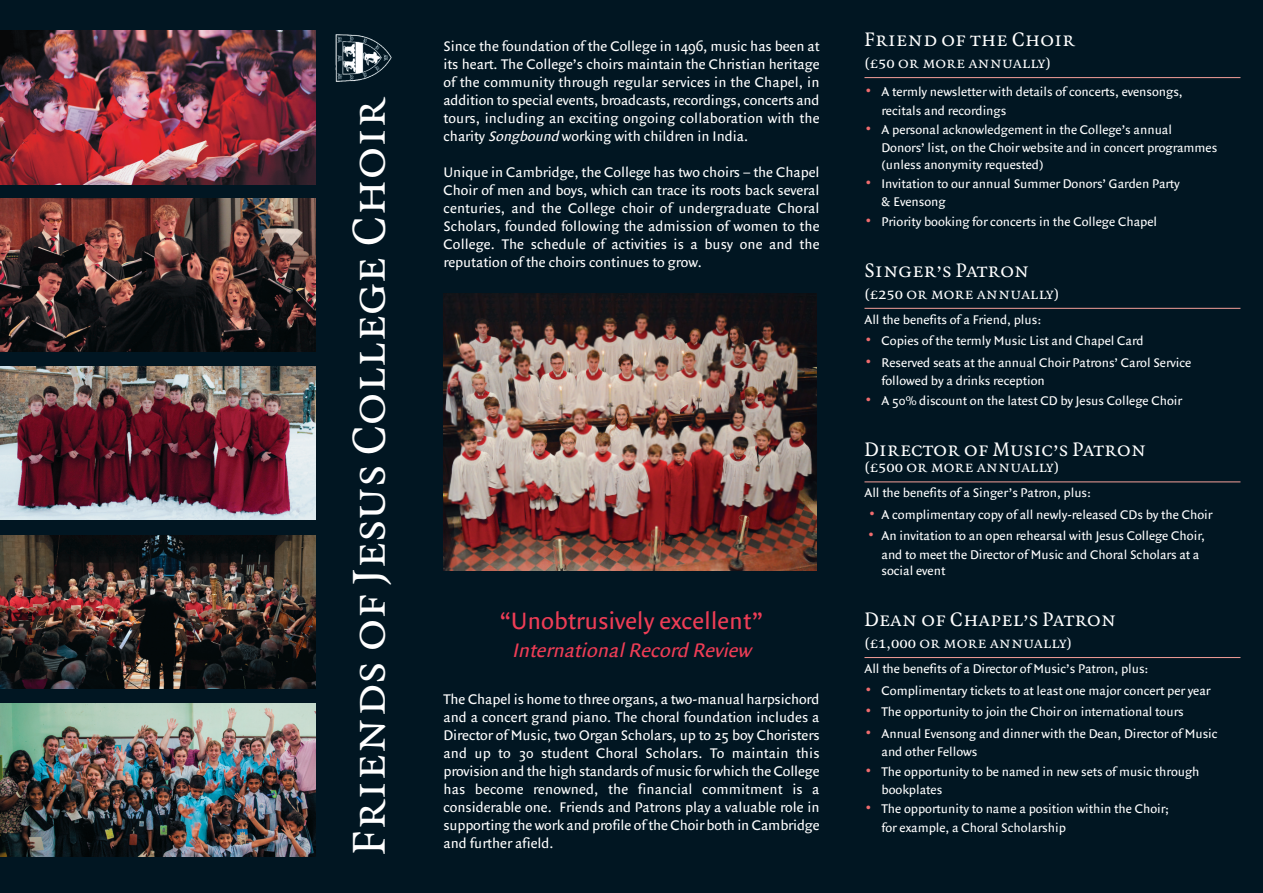
<style>
.page{position:relative;width:1263px;height:893px;background:#011622}
.page>*{position:absolute;margin:0;border:0;box-sizing:border-box;transform-origin:0 0}
.t1{font:49.5px "Quadraat Small Caps";color:#fff}
.t2{font:25.5px "Quadraat Sans";color:#ee3d56}
.t3{font:21px "Quadraat Small Caps";color:#fff}
.t4{font:italic 21px "Quadraat Sans";color:#ee3d56}
.t5{font:16.5px "Quadraat Small Caps";color:#fff}
.t6{font:15px/18px "Quadraat Sans";color:#fff;text-align:justify}
.t7{font:13.5px/18.5px "Quadraat Sans";color:#fff}
.s1{font-style:italic}
.s2{font-size:18px;color:#f16c6e}
</style>
<div class="page">
<hr style="left:864px;top:77px;width:376px;height:1px;background:#f6a09a">
<hr style="left:864px;top:308px;width:376px;height:1px;background:#f6a09a">
<hr style="left:864px;top:481px;width:376px;height:1px;background:#f6a09a">
<hr style="left:864px;top:657px;width:376px;height:1px;background:#f6a09a">
<img style="left:335px;top:34px;width:57px;height:48px">
<img style="left:443px;top:293px;width:373px;height:277px">
<img style="left:0;top:31px;width:316px;height:153px">
<img style="left:0;top:198px;width:316px;height:153px">
<img style="left:0;top:367px;width:316px;height:153px">
<img style="left:0;top:535px;width:316px;height:153px">
<img style="left:0;top:704px;width:316px;height:153px">
<h1 class="t1" style="left:339px;top:855px;width:758px;rotate:-90deg">Friends of Jesus College Choir</h1>
<p class="t6" style="left:443px;top:37px;width:377px">Since the foundation of the College in 1496, music has been at its heart. The College’s choirs maintain the Christian heritage of the community through regular services in the Chapel, in addition to special events, broadcasts, recordings, concerts and tours, including an exciting ongoing collaboration with the charity <span class="s1">Songbound</span>working with children in India.</p>
<p class="t6" style="left:443px;top:163px;width:377px">Unique in Cambridge, the College has two choirs – the Chapel Choir of men and boys, which can trace its roots back several centuries, and the College choir of undergraduate Choral Scholars, founded following the admission of women to the College. The schedule of activities is a busy one and the reputation of the choirs continues to grow.</p>
<h2 class="t2" style="left:499px;top:605px;width:266px">“Unobtrusively excellent”</h2>
<h3 class="t4" style="left:512px;top:637px;width:240px">International Record Review</h3>
<p class="t6" style="left:443px;top:690px;width:377px">The Chapel is home to three organs, a two-manual harpsichord and a concert grand piano. The choral foundation includes a Director of Music, two Organ Scholars, up to 25 boy Choristers and up to 30 student Choral Scholars. To maintain this provision and the high standards of music for which the College has become renowned, the financial commitment is a considerable one. Friends and Patrons play a valuable role in supporting the work and profile of the Choir both in Cambridge and further afield.</p>
<h3 class="t3" style="left:864px;top:27px;width:212px">Friend of the Choir</h3>
<p class="t5" style="left:864px;top:53px;width:188px">(£50 or more annually)</p>
<p class="t7" style="left:881px;top:82px;width:303px;text-indent:-17px"><span class="s2">•</span> A termly newsletter with details of concerts, evensongs, recitals and recordings</p>
<p class="t7" style="left:881px;top:120px;width:337px;text-indent:-17px"><span class="s2">•</span> A personal acknowledgement in the College’s annual<br>Donors’ list, on the Choir website and in concert programmes</p>
<p class="t7" style="left:881px;top:155px;width:163px">(unless anonymity requested)</p>
<p class="t7" style="left:881px;top:174px;width:300px;text-indent:-17px"><span class="s2">•</span> Invitation to our annual Summer Donors’ Garden Party &amp; Evensong</p>
<p class="t7" style="left:864px;top:212px;width:294px"><span class="s2">•</span> Priority booking for concerts in the College Chapel</p>
<h3 class="t3" style="left:864px;top:257px;width:167px">Singer’s Patron</h3>
<p class="t5" style="left:864px;top:283px;width:196px">(£250 or more annually)</p>
<p class="t7" style="left:864px;top:310px;width:178px">All the benefits of a Friend, plus:</p>
<p class="t7" style="left:864px;top:331px;width:281px"><span class="s2">•</span> Copies of the termly Music List and Chapel Card</p>
<p class="t7" style="left:881px;top:353px;width:311px;text-indent:-17px"><span class="s2">•</span> Reserved seats at the annual Choir Patrons’ Carol Service followed by a drinks reception</p>
<p class="t7" style="left:864px;top:391px;width:319px"><span class="s2">•</span> A 50% discount on the latest CD by Jesus College Choir</p>
<h3 class="t3" style="left:864px;top:436px;width:283px">Director of Music’s Patron</h3>
<p class="t5" style="left:864px;top:457px;width:196px">(£500 or more annually)</p>
<p class="t7" style="left:864px;top:483px;width:228px">All the benefits of a Singer’s Patron, plus:</p>
<p class="t7" style="left:868px;top:505px;width:346px"><span class="s2">•</span> A complimentary copy of all newly-released CDs by the Choir</p>
<p class="t7" style="left:881px;top:527px;width:325px;text-indent:-14px"><span class="s2">•</span> An invitation to an open rehearsal with Jesus College Choir, and to meet the Director of Music and Choral Scholars at a</p>
<p class="t7" style="left:881px;top:561px;width:65px">social event</p>
<h3 class="t3" style="left:864px;top:607px;width:253px">Dean of Chapel’s Patron</h3>
<p class="t5" style="left:864px;top:632px;width:209px">(£1,000 or more annually)</p>
<p class="t7" style="left:864px;top:659px;width:285px">All the benefits of a Director of Music’s Patron, plus:</p>
<p class="t7" style="left:864px;top:681px;width:347px"><span class="s2">•</span> Complimentary tickets to at least one major concert per year</p>
<p class="t7" style="left:864px;top:702px;width:321px"><span class="s2">•</span> The opportunity to join the Choir on international tours</p>
<p class="t7" style="left:881px;top:724px;width:338px;text-indent:-17px"><span class="s2">•</span> Annual Evensong and dinner with the Dean, Director of Music and other Fellows</p>
<p class="t7" style="left:881px;top:762px;width:320px;text-indent:-17px"><span class="s2">•</span> The opportunity to be named in new sets of music through bookplates</p>
<p class="t7" style="left:881px;top:799px;width:289px;text-indent:-17px"><span class="s2">•</span> The opportunity to name a position within the Choir; for example, a Choral Scholarship</p>
</div>
